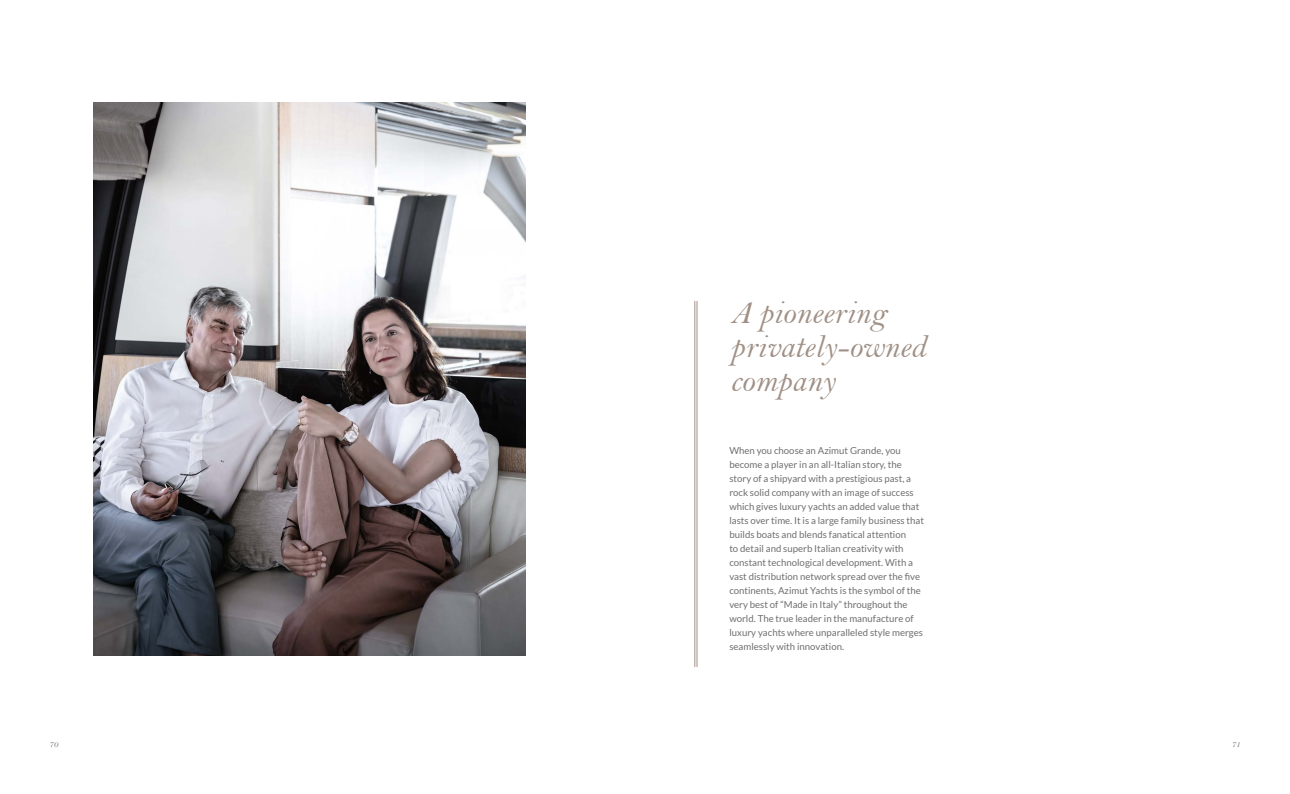
<style>
.page{position:relative;width:1290px;height:794px;background:#fff}
.page>*{position:absolute;margin:0;border:0;box-sizing:border-box;transform-origin:0 0}
.t1{font:32.38px/34.1px "Bell MT Italic";color:#a09085}
.t2{font:9.62px/14px "Lato";color:#706f6f}
.t3{font:8.75px "Bell MT Italic";color:#706f6f}
</style>
<div class="page">
<img style="left:93px;top:103px;width:433px;height:552px">
<hr style="left:694px;top:301px;width:1px;height:366px;background:#a09085">
<hr style="left:697px;top:301px;width:1px;height:366px;background:#a09085">
<h1 class="t1" style="left:730px;top:295px;width:197px">A pioneering privately-owned company</h1>
<p class="t2" style="left:729px;top:443px;width:196px">When you choose an Azimut Grande, you become a player in an all-Italian story, the story of a shipyard with a prestigious past, a rock solid company with an image of success which gives luxury yachts an added value that lasts over time. It is a large family business that builds boats and blends fanatical attention<br>to detail and superb Italian creativity with constant technological development. With a vast distribution network spread over the five continents, Azimut Yachts is the symbol of the very best of “Made in Italy” throughout the world. The true leader in the manufacture of luxury yachts where unparalleled style merges seamlessly with innovation.</p>
<p class="t3" style="left:50px;top:739px;width:10px">70</p>
<p class="t3" style="left:1232px;top:739px;width:10px">71</p>
</div>
